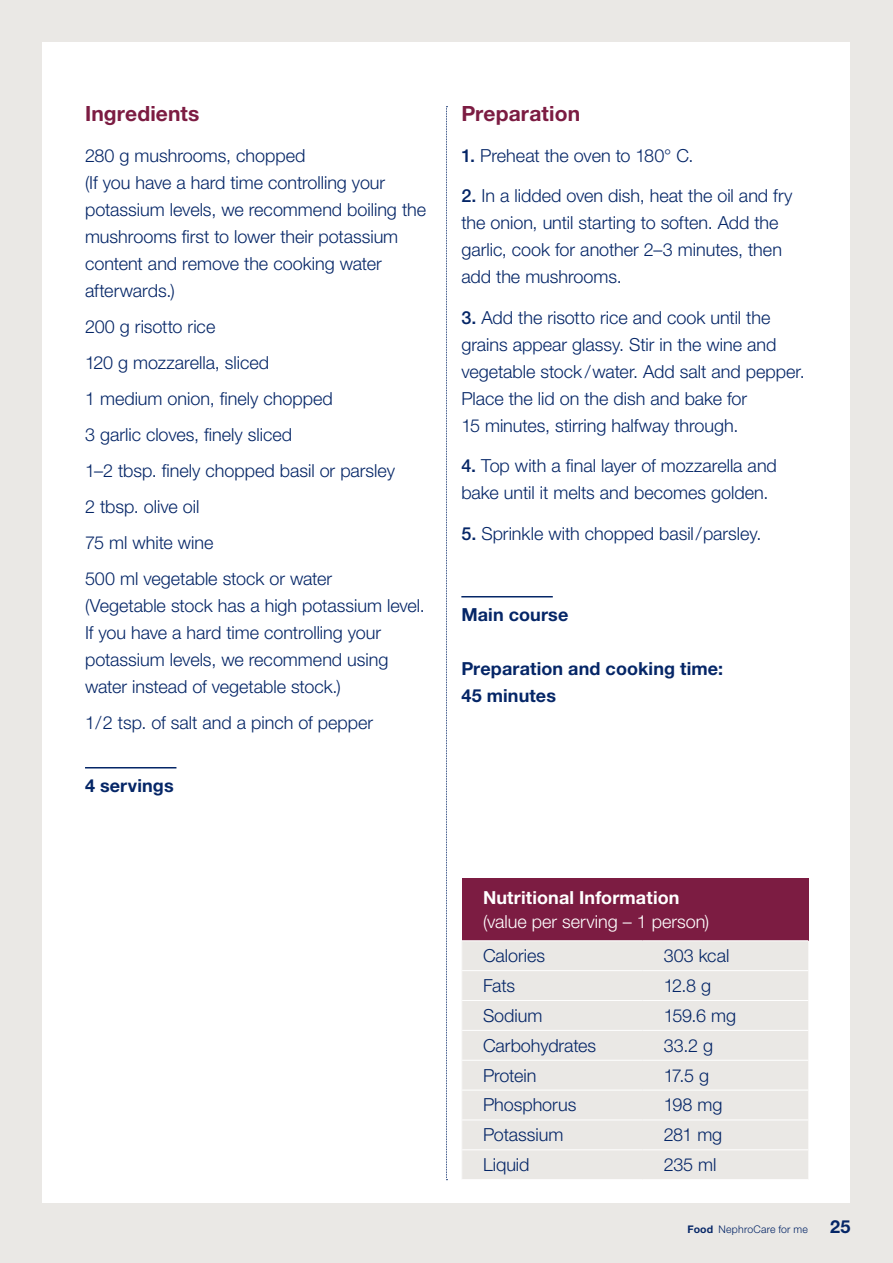
<style>
.page{position:relative;width:893px;height:1263px;background:#eae8e5}
.page>*{position:absolute;margin:0;border:0;box-sizing:border-box;transform-origin:0 0}
.t1{font:700 21px "Helvetica Neue LT Pro";letter-spacing:.005em;color:#7c1c42}
.t2{font:300 18px/27px "Helvetica Neue LT Pro";color:#052667}
.t3{font:700 18px/27px "Helvetica Neue LT Pro";letter-spacing:.005em;color:#052667}
.t4{font:300 18px "Helvetica Neue LT Pro";color:#fff}
.t5{font:700 18px "Helvetica Neue LT Pro";letter-spacing:.005em;color:#fff}
.t6{font:300 10.5px "Helvetica Neue LT Pro";letter-spacing:.02em;color:#052667}
.s1{font-weight:500}
.s2{font-weight:700}
.s3{font-weight:700;font-size:18px}
</style>
<div class="page">
<div style="left:43px;top:43px;width:807px;height:1160px;background:#fff"></div>
<svg style="left:446px;top:106px;width:1px;height:1074px"></svg>
<hr style="left:85px;top:767px;width:91px;height:1px;background:#052667">
<hr style="left:461px;top:596px;width:92px;height:1px;background:#052667">
<div style="left:462px;top:878px;width:346px;height:63px;background:#7c1c42"></div>
<div style="left:462px;top:941px;width:346px;height:238px;background:#eae8e5"></div>
<hr style="left:461px;top:940px;width:181px;height:1px;background:#fff">
<hr style="left:642px;top:940px;width:166px;height:1px;background:#fff">
<hr style="left:461px;top:941px;width:1px;height:30px;background:#fafaf9">
<hr style="left:461px;top:1000px;width:1px;height:30px;background:#fafaf9">
<hr style="left:461px;top:1030px;width:1px;height:30px;background:#fafaf9">
<hr style="left:461px;top:1060px;width:1px;height:30px;background:#fafaf9">
<hr style="left:461px;top:1090px;width:1px;height:30px;background:#fafaf9">
<hr style="left:461px;top:1120px;width:1px;height:30px;background:#fafaf9">
<hr style="left:462px;top:970px;width:180px;height:1px;background:#fff">
<hr style="left:642px;top:970px;width:166px;height:1px;background:#fff">
<hr style="left:462px;top:1000px;width:180px;height:1px;background:#fff">
<hr style="left:642px;top:1000px;width:166px;height:1px;background:#fff">
<hr style="left:462px;top:1030px;width:180px;height:1px;background:#fff">
<hr style="left:642px;top:1030px;width:166px;height:1px;background:#fff">
<hr style="left:462px;top:1060px;width:180px;height:1px;background:#fff">
<hr style="left:642px;top:1060px;width:166px;height:1px;background:#fff">
<hr style="left:462px;top:1090px;width:180px;height:1px;background:#fff">
<hr style="left:642px;top:1090px;width:166px;height:1px;background:#fff">
<hr style="left:462px;top:1119px;width:180px;height:1px;background:#fff">
<hr style="left:642px;top:1119px;width:166px;height:1px;background:#fff">
<hr style="left:462px;top:1149px;width:180px;height:1px;background:#fff">
<hr style="left:642px;top:1149px;width:166px;height:1px;background:#fff">
<p class="t1" style="left:85px;top:101px;width:116px">Ingredients</p>
<p class="t2" style="left:85px;top:142px;width:343px">280 g mushrooms, chopped<br>(If you have a hard time controlling your potassium levels, we recommend boiling the mushrooms first to lower their potassium content and remove the cooking water afterwards.)</p>
<p class="t2" style="left:85px;top:308px;width:311px;line-height:36px">200 g risotto rice<br>120 g mozzarella, sliced<br>1 medium onion, finely chopped<br>3 garlic cloves, finely sliced<br>1–2 tbsp. finely chopped basil or parsley<br>2 tbsp. olive oil<br>75 ml white wine<br>500 ml vegetable stock or water</p>
<p class="t2" style="left:85px;top:592px;width:341px">(Vegetable stock has a high potassium level.<br>If you have a hard time controlling your potassium levels, we recommend using water instead of vegetable stock.)</p>
<p class="t2" style="left:85px;top:709px;width:290px">1/2 tsp. of salt and a pinch of pepper</p>
<p class="t3" style="left:85px;top:771px;width:90px">4 servings</p>
<p class="t1" style="left:461px;top:101px;width:120px">Preparation</p>
<p class="t2" style="left:461px;top:142px;width:234px"><span class="s1">1.</span> Preheat the oven to 180° C.</p>
<p class="t2" style="left:461px;top:182px;width:333px"><span class="s1">2.</span> In a lidded oven dish, heat the oil and fry the onion, until starting to soften. Add the garlic, cook for another 2–3 minutes, then add the mushrooms.</p>
<p class="t2" style="left:461px;top:304px;width:345px"><span class="s1">3.</span> Add the risotto rice and cook until the grains appear glassy. Stir in the wine and vegetable stock /water. Add salt and pepper.<br>Place the lid on the dish and bake for<br>15 minutes, stirring halfway through.</p>
<p class="t2" style="left:461px;top:452px;width:317px"><span class="s1">4.</span> Top with a final layer of mozzarella and bake until it melts and becomes golden.</p>
<p class="t2" style="left:461px;top:520px;width:302px"><span class="s1">5.</span> Sprinkle with chopped basil/parsley.</p>
<p class="t3" style="left:461px;top:600px;width:109px">Main course</p>
<p class="t3" style="left:461px;top:654px;width:263px">Preparation and cooking time:<br>45 minutes</p>
<p class="t5" style="left:483px;top:886px;width:198px">Nutritional Information</p>
<p class="t4" style="left:483px;top:911px;width:228px">(value per serving – 1 person)</p>
<p class="t2" style="left:483px;top:942px;width:64px">Calories</p>
<p class="t2" style="left:664px;top:942px;width:67px">303 kcal</p>
<p class="t2" style="left:483px;top:972px;width:34px">Fats</p>
<p class="t2" style="left:664px;top:972px;width:49px">12.8 g</p>
<p class="t2" style="left:483px;top:1001px;width:61px">Sodium</p>
<p class="t2" style="left:664px;top:1001px;width:74px">159.6 mg</p>
<p class="t2" style="left:483px;top:1031px;width:115px">Carbohydrates</p>
<p class="t2" style="left:664px;top:1031px;width:51px">33.2 g</p>
<p class="t2" style="left:483px;top:1061px;width:55px">Protein</p>
<p class="t2" style="left:664px;top:1061px;width:47px">17.5 g</p>
<p class="t2" style="left:483px;top:1091px;width:95px">Phosphorus</p>
<p class="t2" style="left:664px;top:1091px;width:60px">198 mg</p>
<p class="t2" style="left:483px;top:1121px;width:82px">Potassium</p>
<p class="t2" style="left:664px;top:1121px;width:60px">281 mg</p>
<p class="t2" style="left:483px;top:1151px;width:48px">Liquid</p>
<p class="t2" style="left:664px;top:1151px;width:54px">235 ml</p>
<p class="t6" style="left:687px;top:1223px;width:165px"><span class="s2">Food</span> NephroCare for me <span class="s3">25</span></p>
</div>
